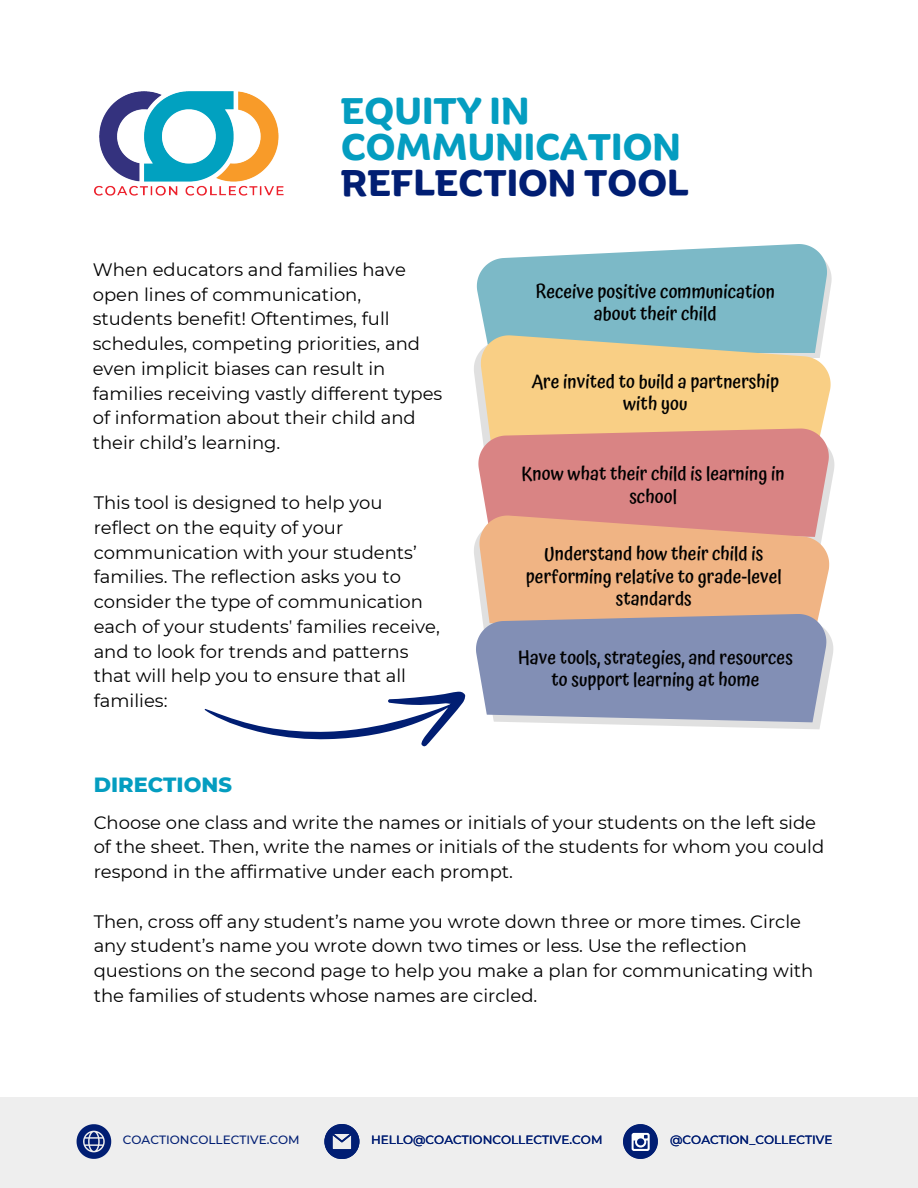
<style>
.page{position:relative;width:918px;height:1188px;background:#fff}
.page>*{position:absolute;margin:0;border:0;box-sizing:border-box;transform-origin:0 0}
.t1{font:700 36px/36px "Binate Display";color:#049dc0}
.t2{font:800 21px "Montserrat";color:#049dc0}
.t3{font:500 18.9px/22.5px "Atma";color:#000;text-align:center}
.t4{font:18px/24.8px "Montserrat";color:#000}
.t5{font:500 12px "Montserrat";color:#011e73}
.s1{color:#011e73}
.s2{font-family:"Minion Pro"}
</style>
<div class="page">
<img style="left:94px;top:92px;width:190px;height:104px">
<div style="left:0;top:1097px;width:918px;height:91px;background:#eee"></div>
<svg style="left:77px;top:1124px;width:34px;height:35px"></svg>
<svg style="left:324px;top:1124px;width:35px;height:35px"></svg>
<div style="left:623px;top:1124px;width:35px;height:35px;background:#011e73;border-radius:50%"></div>
<svg style="left:632px;top:1133px;width:18px;height:18px"></svg>
<svg style="left:474px;top:244px;width:361px;height:486px;background:#c3afa4"></svg>
<svg style="left:204px;top:576px;width:271px;height:171px"></svg>
<h3 class="t1" style="left:341px;top:88px;width:349px">EQUITY IN<br>COMMUNICATION<br><span class="s1">REFLECTION TOOL</span></h3>
<p class="t4" style="left:93px;top:257px;width:351px">When educators and families have open lines of communication, students benefit! Oftentimes, full schedules, competing priorities, and even implicit biases can result in families receiving vastly different types of information about their child and their child’s learning.</p>
<p class="t4" style="left:94px;top:490px;width:348px">This tool is designed to help you reflect on the equity of your communication with your students’ families. The reflection asks you to consider the type of communication each of your students<span class="s2">'</span> families receive, and to look for trends and patterns that will help you to ensure that all families:</p>
<p class="t2" style="left:94px;top:772px;width:140px">DIRECTIONS</p>
<p class="t3" style="left:535px;top:280px;width:241px">Receive positive communication about their child</p>
<h3 class="t3" style="left:531px;top:370px;width:249px">Are invited to build a partnership with you</h3>
<p class="t3" style="left:521px;top:462px;width:265px">Know what their child is learning in school</p>
<p class="t3" style="left:526px;top:542px;width:258px">Understand how their child is performing relative to grade-level standards</p>
<h3 class="t3" style="left:518px;top:646px;width:276px">Have tools, strategies, and resources to support learning at home</h3>
<p class="t4" style="left:94px;top:810px;width:732px">Choose one class and write the names or initials of your students on the left side of the sheet. Then, write the names or initials of the students for whom you could respond in the affirmative under each prompt.</p>
<h4 class="t4" style="left:94px;top:909px;width:721px">Then, cross off any student’s name you wrote down three or more times. Circle any student’s name you wrote down two times or less. Use the reflection questions on the second page to help you make a plan for communicating with the families of students whose names are circled.</h4>
<p class="t5" style="left:123px;top:1132px;width:178px">COACTIONCOLLECTIVE.COM</p>
<p class="t5" style="left:371px;top:1132px;width:233px">HELLO@COACTIONCOLLECTIVE.COM</p>
<h3 class="t5" style="left:670px;top:1132px;width:164px">@COACTION_COLLECTIVE</h3>
</div>
